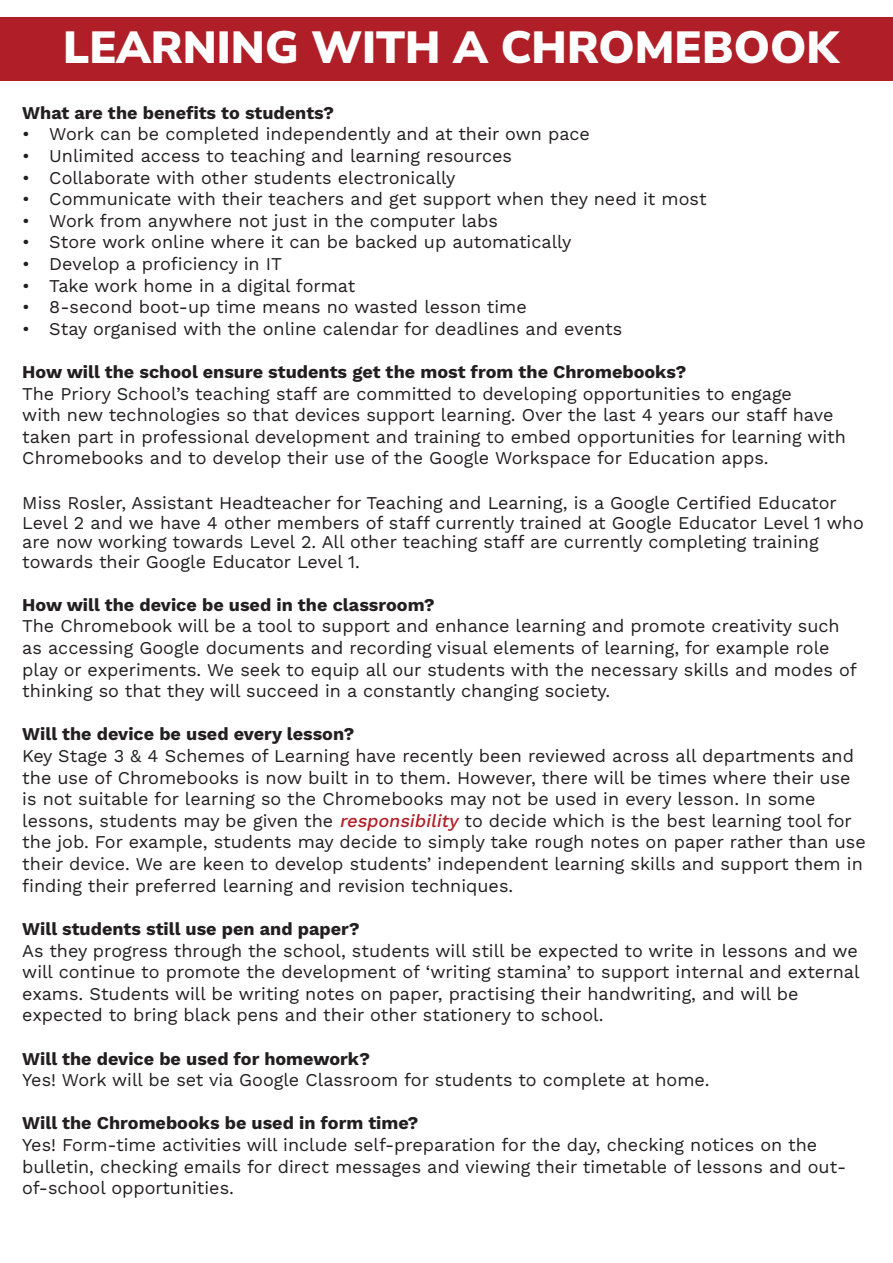
<style>
.page{position:relative;width:893px;height:1263px;background:#fff}
.page>*{position:absolute;margin:0;border:0;box-sizing:border-box;transform-origin:0 0}
.t1{font:900 45px "Nunito Sans";color:#fff}
.t2{font:18px/21.6px "Work Sans";color:#231f20}
.t3{font:700 18px "Work Sans";color:#231f20}
.s1{font-weight:500;font-style:italic;color:#b01f27}
</style>
<div class="page">
<div style="left:0;top:17px;width:893px;height:64px;background:#b01f27"></div>
<h1 class="t1" style="left:63px;top:17px;width:777px">LEARNING WITH A CHROMEBOOK</h1>
<p class="t3" style="left:22px;top:102px;width:313px">What are the benefits to students?</p>
<p class="t2" style="left:22px;top:123px;width:569px">• Work can be completed independently and at their own pace</p>
<p class="t2" style="left:22px;top:145px;width:491px">• Unlimited access to teaching and learning resources</p>
<p class="t2" style="left:22px;top:167px;width:435px">• Collaborate with other students electronically</p>
<p class="t2" style="left:22px;top:188px;width:686px">• Communicate with their teachers and get support when they need it most</p>
<p class="t2" style="left:22px;top:210px;width:477px">• Work from anywhere not just in the computer labs</p>
<p class="t2" style="left:22px;top:231px;width:551px">• Store work online where it can be backed up automatically</p>
<p class="t2" style="left:22px;top:253px;width:261px">• Develop a proficiency in IT</p>
<p class="t2" style="left:22px;top:275px;width:335px">• Take work home in a digital format</p>
<p class="t2" style="left:22px;top:296px;width:506px">• 8-second boot-up time means no wasted lesson time</p>
<p class="t2" style="left:22px;top:318px;width:601px">• Stay organised with the online calendar for deadlines and events</p>
<p class="t3" style="left:22px;top:361px;width:665px">How will the school ensure students get the most from the Chromebooks?</p>
<p class="t2" style="left:22px;top:383px;width:825px">The Priory School’s teaching staff are committed to developing opportunities to engage<br>with new technologies so that devices support learning. Over the last 4 years our staff have taken part in professional development and training to embed opportunities for learning with Chromebooks and to develop their use of the Google Workspace for Education apps.</p>
<p class="t2" style="left:22px;top:493px;width:843px;line-height:19.5px">Miss Rosler, Assistant Headteacher for Teaching and Learning, is a Google Certified Educator Level 2 and we have 4 other members of staff currently trained at Google Educator Level 1 who are now working towards Level 2. All other teaching staff are currently completing training towards their Google Educator Level 1.</p>
<p class="t3" style="left:22px;top:594px;width:414px">How will the device be used in the classroom?</p>
<p class="t2" style="left:22px;top:615px;width:836px">The Chromebook will be a tool to support and enhance learning and promote creativity such as accessing Google documents and recording visual elements of learning, for example role play or experiments. We seek to equip all our students with the necessary skills and modes of thinking so that they will succeed in a constantly changing society.</p>
<p class="t3" style="left:22px;top:724px;width:334px">Will the device be used every lesson?</p>
<p class="t2" style="left:22px;top:745px;width:845px">Key Stage 3 &amp; 4 Schemes of Learning have recently been reviewed across all departments and the use of Chromebooks is now built in to them. However, there will be times where their use is not suitable for learning so the Chromebooks may not be used in every lesson. In some lessons, students may be given the <span class="s1">responsibility</span> to decide which is the best learning tool for the job. For example, students may decide to simply take rough notes on paper rather than use their device. We are keen to develop students’ independent learning skills and support them in finding their preferred learning and revision techniques.</p>
<p class="t3" style="left:22px;top:918px;width:339px">Will students still use pen and paper?</p>
<p class="t2" style="left:22px;top:939px;width:839px">As they progress through the school, students will still be expected to write in lessons and we will continue to promote the development of ‘writing stamina’ to support internal and external exams. Students will be writing notes on paper, practising their handwriting, and will be expected to bring black pens and their other stationery to school.</p>
<p class="t3" style="left:22px;top:1048px;width:349px">Will the device be used for homework?</p>
<p class="t2" style="left:22px;top:1069px;width:689px">Yes! Work will be set via Google Classroom for students to complete at home.</p>
<p class="t3" style="left:22px;top:1112px;width:398px">Will the Chromebooks be used in form time?</p>
<p class="t2" style="left:22px;top:1134px;width:825px">Yes! Form-time activities will include self-preparation for the day, checking notices on the bulletin, checking emails for direct messages and viewing their timetable of lessons and out&shy;of-school opportunities.</p>
</div>
